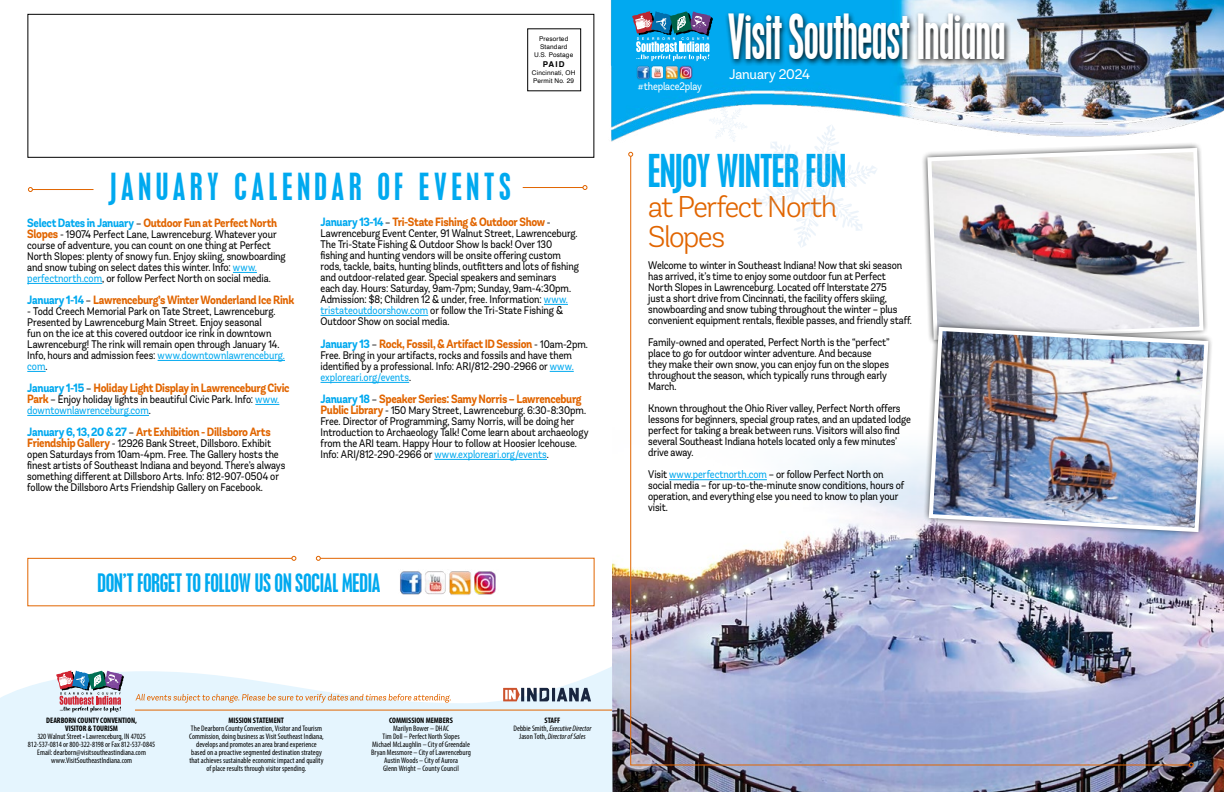
<style>
.page{position:relative;width:1224px;height:792px;background:#fff}
.page>*{position:absolute;margin:0;border:0;box-sizing:border-box;transform-origin:0 0}
.t1{font:55px "Placard MT Disney Channel";letter-spacing:-.025em;color:#fff;scale:.81 1}
.t2{font:40px "Placard MT Disney Channel";letter-spacing:-.015em;color:#00a9ef}
.t3{font:33px "Placard MT Disney Channel";letter-spacing:.14em;color:#00a9ef}
.t4{font:300 30px/30px "Andes Neue";letter-spacing:-.045em;color:#e16500}
.t5{font:22.5px "Placard MT Disney Channel";letter-spacing:-.01em;color:#00a9ef}
.t6{font:14px "Andes Neue";letter-spacing:-.02em;color:#fff}
.t7{font:700 12px "Andes Neue";letter-spacing:-.03em;color:#e16500;scale:.9 1}
.t8{font:11px/11px "Andes Neue";letter-spacing:-.01em;color:#000;scale:.9 1}
.t9{font:11px "Andes Neue";letter-spacing:-.01em;color:#fff;scale:.9 1}
.t10{font:condensed 8px/8px "Myriad Pro";color:#000;text-align:center}
.t11{font:700 condensed 8px/8px "Myriad Pro";letter-spacing:-.005em;color:#000;text-align:center}
.t12{font:italic condensed 8px/8px "Myriad Pro";color:#000;text-align:center}
.t13{font:700 8px "Helvetica";color:#000}
.t14{font:6.5px/8px "Helvetica";letter-spacing:.02em;color:#000;text-align:center}
.s1{color:#00a9ef}
.s2{font-weight:400;font-size:11px;color:#000}
.s3{font-weight:700;font-size:12px;color:#e16500}
.s4{font-weight:700;font-style:normal}
.s5{font-style:normal}
</style>
<div class="page">
<img style="left:612px;top:446px;width:612px;height:346px">
<svg style="left:0;top:666px;width:613px;height:126px;fill:#e5f5fe"></svg>
<hr style="left:135px;top:710px;width:477px;height:1px;background:#e16500">
<img style="left:611px;top:0;width:613px;height:142px">
<div style="left:725px;top:11px;width:287px;height:55px;background:#060707;opacity:.9"></div>
<svg style="left:233px;top:272px;width:24px;height:1px"></svg>
<hr style="left:27px;top:283px;width:75px;height:1px;background:#00a9ef">
<hr style="left:158px;top:360px;width:127px;height:1px;background:#00a9ef">
<svg style="left:27px;top:371px;width:19px;height:1px"></svg>
<svg style="left:255px;top:404px;width:24px;height:1px"></svg>
<hr style="left:27px;top:415px;width:122px;height:1px;background:#00a9ef">
<svg style="left:544px;top:304px;width:24px;height:1px"></svg>
<hr style="left:321px;top:315px;width:107px;height:1px;background:#00a9ef">
<svg style="left:550px;top:371px;width:24px;height:1px"></svg>
<hr style="left:321px;top:382px;width:88px;height:1px;background:#00a9ef">
<hr style="left:434px;top:459px;width:113px;height:1px;background:#00a9ef">
<img style="left:630px;top:157px;width:560px;height:609px">
<svg style="left:628px;top:152px;width:5px;height:5px"></svg>
<svg style="left:1189px;top:762px;width:5px;height:6px"></svg>
<svg style="left:921px;top:143px;width:286px;height:203px"></svg>
<svg style="left:925px;top:146px;width:281px;height:174px"></svg>
<svg style="left:922px;top:320px;width:293px;height:219px"></svg>
<img style="left:927px;top:325px;width:284px;height:209px">
<svg style="left:755px;top:124px;width:123px;height:124px"></svg>
<svg style="left:709px;top:105px;width:39px;height:37px"></svg>
<div style="left:27px;top:14px;width:567px;height:144px;border:1px solid #000"></div>
<div style="left:527px;top:28px;width:54px;height:63px;border:1px solid #000"></div>
<hr style="left:32px;top:189px;width:62px;height:1px;background:#e16500">
<svg style="left:28px;top:187px;width:5px;height:5px"></svg>
<hr style="left:523px;top:187px;width:60px;height:1px;background:#e16500">
<svg style="left:582px;top:185px;width:5px;height:5px"></svg>
<svg style="left:27px;top:556px;width:568px;height:51px"></svg>
<div style="left:396px;top:568px;width:104px;height:30px;background:#fff"></div>
<img style="left:400px;top:571px;width:96px;height:24px">
<svg style="left:56px;top:671px;width:68px;height:41px;background:#aa9dad"></svg>
<svg style="left:135px;top:694px;width:316px;height:9px;background:#e8d8ca"></svg>
<svg style="left:503px;top:688px;width:88px;height:13px"></svg>
<svg style="left:632px;top:11px;width:81px;height:50px;background:#4b9dc6"></svg>
<img style="left:637px;top:65px;width:57px;height:14px">
<p class="t14" style="left:534px;top:35px;width:41px">Presorted<br>Standard<br>U.S. Postage</p>
<p class="t13" style="left:543px;top:58px;width:24px">PAID</p>
<p class="t14" style="left:532px;top:69px;width:45px;text-align:left">Cincinnati, OH<br>Permit No. 29</p>
<h3 class="t3" style="left:110px;top:167px;width:402px">JANUARY CALENDAR OF EVENTS</h3>
<p class="t7" style="left:27px;top:215px;width:279px"><span class="s1">Select Dates in January</span> <span class="s2">–</span> Outdoor Fun at Perfect North</p>
<p class="t8" style="left:27px;top:228px;width:289px"><span class="s3">Slopes</span> - 19074 Perfect Lane, Lawrenceburg. Whatever your course of adventure, you can count on one thing at Perfect North Slopes: plenty of snowy fun. Enjoy skiing, snowboarding and snow tubing on select dates this winter. Info: <span class="s1">www. perfectnorth.com</span>, or follow Perfect North on social media.</p>
<p class="t7" style="left:27px;top:292px;width:298px"><span class="s1">January 1-14</span> <span class="s2">–</span> Lawrenceburg’s Winter Wonderland Ice Rink</p>
<p class="t8" style="left:27px;top:305px;width:288px">- Todd Creech Memorial Park on Tate Street, Lawrenceburg.<br>Presented by Lawrenceburg Main Street. Enjoy seasonal<br>fun on the ice at this covered outdoor ice rink in downtown Lawrenceburg! The rink will remain open through January 14.<br>Info, hours and admission fees: <span class="s1">www.downtownlawrenceburg. com</span>.</p>
<p class="t7" style="left:27px;top:380px;width:293px"><span class="s1">January 1-15</span> <span class="s2">–</span> Holiday Light Display in Lawrenceburg Civic</p>
<p class="t8" style="left:27px;top:393px;width:282px"><span class="s3">Park</span> – Enjoy holiday lights in beautiful Civic Park. Info: <span class="s1">www. downtownlawrenceburg.com</span>.</p>
<p class="t7" style="left:27px;top:424px;width:272px"><span class="s1">January 6, 13, 20 &amp; 27</span> <span class="s2">–</span> Art Exhibition - Dillsboro Arts</p>
<p class="t8" style="left:27px;top:437px;width:288px"><span class="s3">Friendship Gallery</span> - 12926 Bank Street, Dillsboro. Exhibit open Saturdays from 10am-4pm. Free. The Gallery hosts the finest artists of Southeast Indiana and beyond. There’s always something different at Dillsboro Arts. Info: 812-907-0504 or follow the Dillsboro Arts Friendship Gallery on Facebook.</p>
<p class="t7" style="left:321px;top:214px;width:257px"><span class="s1">January 13-14</span> <span class="s2">–</span> Tri-State Fishing &amp; Outdoor Show <span class="s2">-</span></p>
<p class="t8" style="left:321px;top:227px;width:289px">Lawrenceburg Event Center, 91 Walnut Street, Lawrenceburg.<br>The Tri-State Fishing &amp; Outdoor Show Is back! Over 130 fishing and hunting vendors will be onsite offering custom rods, tackle, baits, hunting blinds, outfitters and lots of fishing and outdoor-related gear. Special speakers and seminars<br>each day. Hours: Saturday, 9am-7pm; Sunday, 9am-4:30pm.<br>Admission: $8; Children 12 &amp; under, free. Information: <span class="s1">www. tristateoutdoorshow.com</span> or follow the Tri-State Fishing &amp; Outdoor Show on social media.</p>
<p class="t7" style="left:321px;top:336px;width:299px"><span class="s1">January 13</span> <span class="s2">–</span> Rock, Fossil, &amp; Artifact ID Session <span class="s2">- 10am-2pm.</span></p>
<p class="t8" style="left:321px;top:349px;width:283px">Free. Bring in your artifacts, rocks and fossils and have them identified by a professional. Info: ARI/812-290-2966 or <span class="s1">www. exploreari.org/events</span>.</p>
<p class="t7" style="left:321px;top:391px;width:291px"><span class="s1">January 18</span> <span class="s2">–</span> Speaker Series: Samy Norris – Lawrenceburg</p>
<p class="t8" style="left:321px;top:404px;width:299px"><span class="s3">Public Library</span> - 150 Mary Street, Lawrenceburg. 6:30-8:30pm.<br>Free. Director of Programming, Samy Norris, will be doing her Introduction to Archaeology Talk! Come learn about archaeology from the ARI team. Happy Hour to follow at Hoosier Icehouse.<br>Info: ARI/812-290-2966 or <span class="s1">www.exploreari.org/events</span>.</p>
<h3 class="t5" style="left:97px;top:569px;width:285px">DON’T FORGET TO FOLLOW US ON SOCIAL MEDIA</h3>
<p class="t9" style="left:638px;top:79px;width:73px">#theplace2play</p>
<h1 class="t1" style="left:728px;top:3px;width:345px">Visit Southeast Indiana</h1>
<p class="t6" style="left:729px;top:65px;width:82px">January 2024</p>
<h2 class="t2" style="left:648px;top:146px;width:199px">ENJOY WINTER FUN</h2>
<h3 class="t4" style="left:648px;top:191px;width:190px">at Perfect North<br>Slopes</h3>
<p class="t8" style="left:648px;top:259px;width:295px">Welcome to winter in Southeast Indiana! Now that ski season has arrived, it’s time to enjoy some outdoor fun at Perfect North Slopes in Lawrenceburg. Located off Interstate 275<br>just a short drive from Cincinnati, the facility offers skiing, snowboarding and snow tubing throughout the winter – plus convenient equipment rentals, flexible passes, and friendly staff.</p>
<p class="t8" style="left:648px;top:336px;width:270px">Family-owned and operated, Perfect North is the “perfect” place to go for outdoor winter adventure. And because they make their own snow, you can enjoy fun on the slopes throughout the season, which typically runs through early March.</p>
<p class="t8" style="left:648px;top:402px;width:293px">Known throughout the Ohio River valley, Perfect North offers lessons for beginners, special group rates, and an updated lodge perfect for taking a break between runs. Visitors will also find several Southeast Indiana hotels located only a few minutes’ drive away.</p>
<p class="t8" style="left:648px;top:468px;width:286px">Visit <span class="s1">www.perfectnorth.com</span> – or follow Perfect North on social media – for up-to-the-minute snow conditions, hours of operation, and everything else you need to know to plan your visit.</p>
<p class="t11" style="left:46px;top:716px;width:92px">DEARBORN COUNTY CONVENTION,<br>VISITOR &amp; TOURISM</p>
<p class="t10" style="left:28px;top:732px;width:129px">320 Walnut Street • Lawrenceburg, IN 47025<br>812-537-0814 or 800-322-8198 or Fax 812-537-0845<br>Email: dearborn@visitsoutheastindiana.com www.VisitSoutheastIndiana.com</p>
<p class="t11" style="left:229px;top:716px;width:57px">MISSION STATEMENT</p>
<p class="t10" style="left:189px;top:724px;width:136px">The Dearborn County Convention, Visitor and Tourism Commission, doing business as Visit Southeast Indiana, develops and promotes an area brand experience based on a proactive segmented destination strategy that achieves sustainable economic impact and quality of place results through visitor spending.</p>
<p class="t11" style="left:389px;top:716px;width:65px">COMMISSION MEMBERS</p>
<p class="t10" style="left:371px;top:724px;width:101px">Marilyn Bower – DHAC<br>Tim Doll – Perfect North Slopes<br>Michael McLaughlin – City of Greendale<br>Bryan Messmore – City of Lawrenceburg<br>Austin Woods – City of Aurora<br>Glenn Wright – County Council</p>
<p class="t12" style="left:514px;top:716px;width:79px"><span class="s4">STAFF<br></span><span class="s5">Debbie Smith,</span> Executive Director<br><span class="s5">Jason Toth,</span> Director of Sales</p>
</div>
